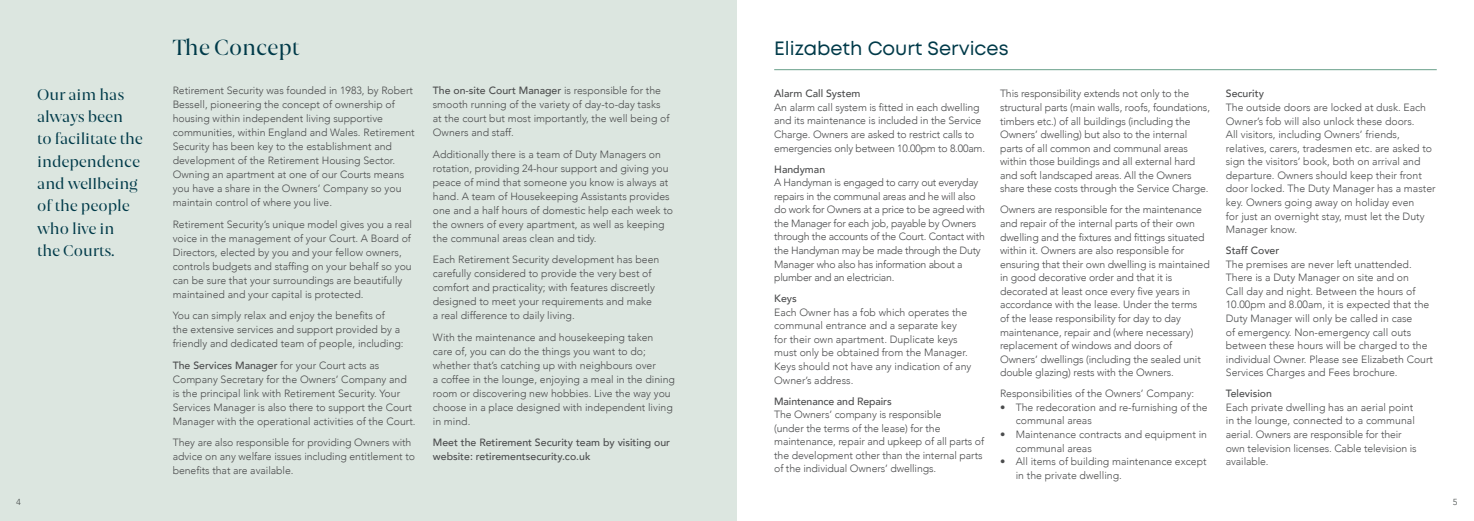
<style>
.page{position:relative;width:1474px;height:521px;background:#fff}
.page>*{position:absolute;margin:0;border:0;box-sizing:border-box;transform-origin:0 0}
.t1{font:21px "Joane";letter-spacing:-.005em;color:#003a49}
.t2{font:19.25px "Mont";color:#003a49}
.t3{font:14.88px/22.3px "Joane";color:#003a49}
.t4{font:300 10.5px/13.6px "Avenir";color:#4b4c4d}
.t5{font:300 10.5px/13.6px "Avenir";letter-spacing:-.025em;color:#4b4c4d}
.t6{font:500 10.5px/14px "Avenir";color:#4b4c4d}
.t7{font:8.75px "Avenir";color:#525756}
.s1{font-weight:500}
</style>
<div class="page">
<div style="left:0;top:0;width:737px;height:521px;background:#dce6e0"></div>
<hr style="left:774px;top:69px;width:662px;height:1px;background:#689f89">
<h1 class="t1" style="left:173px;top:34px;width:128px">The Concept</h1>
<h3 class="t3" style="left:37px;top:83px;width:107px">Our aim has always been<br>to facilitate the independence and wellbeing of the people who live in<br>the Courts.</h3>
<p class="t4" style="left:173px;top:84px;width:244px;line-height:14px">Retirement Security was founded in 1983, by Robert Bessell, pioneering the concept of ownership of housing within independent living supportive communities, within England and Wales. Retirement Security has been key to the establishment and development of the Retirement Housing Sector.<br>Owning an apartment at one of our Courts means you have a share in the Owners’ Company so you maintain control of where you live.</p>
<p class="t4" style="left:173px;top:217px;width:241px;line-height:14px">Retirement Security’s unique model gives you a real voice in the management of your Court. A Board of Directors, elected by you and your fellow owners, controls budgets and staffing on your behalf so you can be sure that your surroundings are beautifully maintained and your capital is protected.</p>
<p class="t4" style="left:173px;top:309px;width:232px;line-height:14px">You can simply relax and enjoy the benefits of<br>the extensive services and support provided by a friendly and dedicated team of people, including:</p>
<p class="t4" style="left:173px;top:358px;width:244px;line-height:14px"><span class="s1">The Services Manager</span> for your Court acts as Company Secretary for the Owners’ Company and is the principal link with Retirement Security. Your Services Manager is also there to support the Court Manager with the operational activities of the Court.</p>
<p class="t4" style="left:173px;top:435px;width:244px;line-height:14px">They are also responsible for providing Owners with advice on any welfare issues including entitlement to benefits that are available.</p>
<p class="t4" style="left:433px;top:84px;width:238px;line-height:14px"><span class="s1">The on-site Court Manager</span> is responsible for the smooth running of the variety of day-to-day tasks at the court but most importantly, the well being of Owners and staff.</p>
<p class="t4" style="left:433px;top:147px;width:242px;line-height:14px">Additionally there is a team of Duty Managers on rotation, providing 24-hour support and giving you peace of mind that someone you know is always at hand. A team of Housekeeping Assistants provides one and a half hours of domestic help each week to the owners of every apartment, as well as keeping the communal areas clean and tidy.</p>
<p class="t4" style="left:433px;top:253px;width:228px;line-height:14px">Each Retirement Security development has been carefully considered to provide the very best of comfort and practicality; with features discreetly designed to meet your requirements and make a real difference to daily living.</p>
<p class="t4" style="left:433px;top:330px;width:244px;line-height:14px">With the maintenance and housekeeping taken care of, you can do the things you want to do; whether that’s catching up with neighbours over<br>a coffee in the lounge, enjoying a meal in the dining room or discovering new hobbies. Live the way you choose in a place designed with independent living in mind.</p>
<p class="t6" style="left:433px;top:435px;width:239px">Meet the Retirement Security team by visiting our website: retirementsecurity.co.uk</p>
<h2 class="t2" style="left:774px;top:36px;width:236px">Elizabeth Court Services</h2>
<p class="t6" style="left:774px;top:86px;width:88px">Alarm Call System</p>
<p class="t4" style="left:774px;top:100px;width:212px">An alarm call system is fitted in each dwelling and its maintenance is included in the Service Charge. Owners are asked to restrict calls to emergencies only between 10.00pm to 8.00am.</p>
<p class="t6" style="left:774px;top:161px;width:52px">Handyman</p>
<p class="t5" style="left:774px;top:176px;width:212px">A Handyman is engaged to carry out everyday repairs in the communal areas and he will also do work for Owners at a price to be agreed with the Manager for each job, payable by Owners through the accounts of the Court. Contact with the Handyman may be made through the Duty Manager who also has information about a plumber and an electrician.</p>
<p class="t6" style="left:774px;top:291px;width:24px">Keys</p>
<p class="t4" style="left:774px;top:305px;width:199px">Each Owner has a fob which operates the communal entrance and a separate key for their own apartment. Duplicate keys must only be obtained from the Manager.<br>Keys should not have any indication of any Owner’s address.</p>
<p class="t6" style="left:774px;top:393px;width:119px">Maintenance and Repairs</p>
<p class="t4" style="left:774px;top:408px;width:211px">The Owners’ company is responsible<br>(under the terms of the lease) for the maintenance, repair and upkeep of all parts of the development other than the internal parts of the individual Owners’ dwellings.</p>
<p class="t4" style="left:1000px;top:87px;width:211px">This responsibility extends not only to the structural parts (main walls, roofs, foundations, timbers etc.) of all buildings (including the Owners’ dwelling) but also to the internal parts of all common and communal areas within those buildings and all external hard and soft landscaped areas. All the Owners share these costs through the Service Charge.</p>
<p class="t4" style="left:1000px;top:203px;width:211px">Owners are responsible for the maintenance and repair of the internal parts of their own dwelling and the fixtures and fittings situated within it. Owners are also responsible for ensuring that their own dwelling is maintained in good decorative order and that it is decorated at least once every five years in accordance with the lease. Under the terms<br>of the lease responsibility for day to day maintenance, repair and (where necessary) replacement of windows and doors of Owners’ dwellings (including the sealed unit double glazing) rests with the Owners.</p>
<p class="t4" style="left:1000px;top:387px;width:196px">Responsibilities of the Owners’ Company:</p>
<p class="t4" style="left:1015px;top:400px;width:193px;text-indent:-16px">• The redecoration and re-furnishing of the communal areas</p>
<p class="t4" style="left:1015px;top:427px;width:193px;text-indent:-16px">• Maintenance contracts and equipment in communal areas</p>
<p class="t4" style="left:1015px;top:455px;width:192px;text-indent:-16px">• All items of building maintenance except in the private dwelling.</p>
<p class="t6" style="left:1225px;top:86px;width:40px">Security</p>
<p class="t4" style="left:1225px;top:101px;width:211px">The outside doors are locked at dusk. Each Owner’s fob will also unlock these doors.<br>All visitors, including Owners’ friends, relatives, carers, tradesmen etc. are asked to sign the visitors’ book, both on arrival and departure. Owners should keep their front door locked. The Duty Manager has a master key. Owners going away on holiday even<br>for just an overnight stay, must let the Duty Manager know.</p>
<p class="t6" style="left:1225px;top:243px;width:55px">Staff Cover</p>
<p class="t4" style="left:1225px;top:257px;width:209px">The premises are never left unattended.<br>There is a Duty Manager on site and on<br>Call day and night. Between the hours of 10.00pm and 8.00am, it is expected that the Duty Manager will only be called in case<br>of emergency. Non-emergency call outs between these hours will be charged to the individual Owner. Please see Elizabeth Court Services Charges and Fees brochure.</p>
<p class="t6" style="left:1225px;top:386px;width:48px">Television</p>
<p class="t4" style="left:1225px;top:400px;width:192px">Each private dwelling has an aerial point in the lounge, connected to a communal aerial. Owners are responsible for their own television licenses. Cable television is available.</p>
<p class="t7" style="left:16px;top:497px;width:6px">4</p>
<p class="t7" style="left:1452px;top:497px;width:6px">5</p>
</div>
